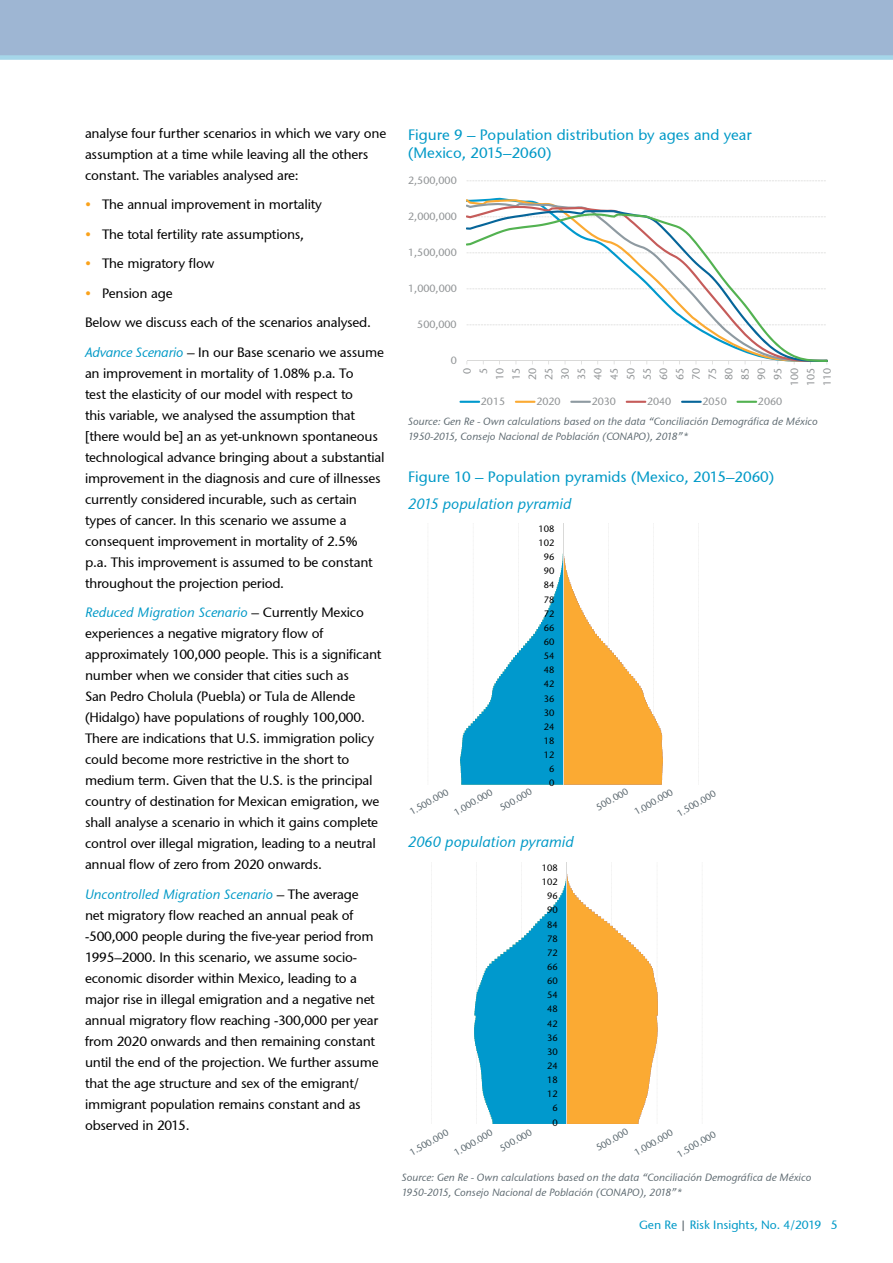
<style>
.page{position:relative;width:893px;height:1263px;background:#fff}
.page>*{position:absolute;margin:0;border:0;box-sizing:border-box;transform-origin:0 0}
.t1{font:15px/18px "Stone Sans GC Re";color:#0099c7}
.t2{font:italic 15px "Stone Sans GC Re";color:#0099c7}
.t3{font:13.5px/21px "Stone Sans GC Re";letter-spacing:-.015em;color:#000}
.t4{font:12px "Stone Sans GC Re";color:#0099c7}
.t5{font:italic 10.5px/15px "Stone Sans GC Re";color:#5d6970}
.t6{font:10.5px/16.4px "Stone Sans GC Re";color:#929597;text-align:right}
.t7{font:9.45px "Stone Sans GC Re";color:#5e6a71}
.t8{font:9.45px "Stone Sans GC Re";color:#5e6b72}
.t9{font:9.3px "Stone Sans GC Re";letter-spacing:-.005em;color:#000}
.s1{color:#faa21b}
.s2{font-style:italic;color:#0099c7}
.s3{color:#5d6970}
</style>
<div class="page">
<div style="left:0;top:0;width:893px;height:55px;background:#9eb6d3"></div>
<div style="left:0;top:55px;width:893px;height:5px;background:#a5d6e9"></div>
<svg style="left:466px;top:180px;width:360px;height:66px"></svg>
<svg style="left:467px;top:205px;width:359px;height:4px"></svg>
<svg style="left:467px;top:209px;width:359px;height:4px"></svg>
<svg style="left:467px;top:213px;width:360px;height:149px"></svg>
<hr style="left:459px;top:401px;width:21px;height:2px;background:#0099cd">
<hr style="left:515px;top:401px;width:20px;height:2px;background:#fbaa33">
<hr style="left:570px;top:401px;width:21px;height:2px;background:#8e9aa1">
<hr style="left:626px;top:401px;width:20px;height:2px;background:#c55c5a">
<hr style="left:681px;top:401px;width:21px;height:2px;background:#066599">
<hr style="left:736px;top:401px;width:21px;height:2px;background:#53b251">
<svg style="left:460px;top:527px;width:203px;height:258px"></svg>
<hr style="left:563px;top:523px;width:1px;height:262px;background:#d9d9d8">
<svg style="left:474px;top:862px;width:184px;height:262px"></svg>
<hr style="left:566px;top:862px;width:1px;height:262px;background:#d9d9d8">
<p class="t3" style="left:85px;top:122px;width:303px">analyse four further scenarios in which we vary one assumption at a time while leaving all the others constant. The variables analysed are:</p>
<p class="t3" style="left:85px;top:194px;width:239px"><span class="s1">•</span> The annual improvement in mortality</p>
<p class="t3" style="left:85px;top:223px;width:221px"><span class="s1">•</span> The total fertility rate assumptions,</p>
<p class="t3" style="left:85px;top:253px;width:131px"><span class="s1">•</span> The migratory flow</p>
<p class="t3" style="left:85px;top:278px;width:300px;line-height:29.5px"><span class="s1">•</span> Pension age<br>Below we discuss each of the scenarios analysed.<br><span class="s2">Advance Scenario</span> – In our Base scenario we assume</p>
<p class="t3" style="left:85px;top:362px;width:301px">an improvement in mortality of 1.08% p.a. To<br>test the elasticity of our model with respect to<br>this variable, we analysed the assumption that [there would be] an as yet-unknown spontaneous technological advance bringing about a substantial improvement in the diagnosis and cure of illnesses currently considered incurable, such as certain types of cancer. In this scenario we assume a consequent improvement in mortality of 2.5%<br>p.a. This improvement is assumed to be constant throughout the projection period.</p>
<p class="t3" style="left:85px;top:602px;width:298px"><span class="s2">Reduced Migration Scenario</span> – Currently Mexico experiences a negative migratory flow of approximately 100,000 people. This is a significant number when we consider that cities such as<br>San Pedro Cholula (Puebla) or Tula de Allende (Hidalgo) have populations of roughly 100,000.<br>There are indications that U.S. immigration policy could become more restrictive in the short to medium term. Given that the U.S. is the principal country of destination for Mexican emigration, we shall analyse a scenario in which it gains complete control over illegal migration, leading to a neutral annual flow of zero from 2020 onwards.</p>
<p class="t3" style="left:85px;top:883px;width:295px"><span class="s2">Uncontrolled Migration Scenario</span> – The average net migratory flow reached an annual peak of -500,000 people during the five-year period from 1995–2000. In this scenario, we assume socio&shy;economic disorder within Mexico, leading to a major rise in illegal emigration and a negative net annual migratory flow reaching -300,000 per year from 2020 onwards and then remaining constant until the end of the projection. We further assume that the age structure and sex of the emigrant/ immigrant population remains constant and as observed in 2015.</p>
<p class="t1" style="left:408px;top:126px;width:345px">Figure 9 – Population distribution by ages and year (Mexico, 2015–2060)</p>
<p class="t6" style="left:408px;top:172px;width:50px">2,500,000</p>
<p class="t6" style="left:408px;top:208px;width:50px">2,000,000</p>
<p class="t6" style="left:408px;top:244px;width:50px">1,500,000</p>
<p class="t6" style="left:408px;top:280px;width:50px">1,000,000</p>
<p class="t6" style="left:417px;top:316px;width:41px">500,000</p>
<p class="t6" style="left:451px;top:352px;width:8px">0</p>
<p class="t6" style="left:459px;top:386px;width:20px;rotate:-90deg">0<br>5<br>10<br>15<br>20<br>25<br>30<br>35<br>40<br>45<br>50<br>55<br>60<br>65<br>70<br>75<br>80<br>85<br>90<br>95<br>100<br>105<br>110</p>
<p class="t6" style="left:481px;top:393px;width:26px">2015</p>
<p class="t6" style="left:536px;top:393px;width:26px">2020</p>
<p class="t6" style="left:592px;top:393px;width:26px">2030</p>
<p class="t6" style="left:647px;top:393px;width:26px">2040</p>
<p class="t6" style="left:702px;top:393px;width:26px">2050</p>
<p class="t6" style="left:758px;top:393px;width:26px">2060</p>
<p class="t5" style="left:408px;top:413px;width:411px">Source: Gen Re - Own calculations based on the data “Conciliación Demográfica de México<br>1950-2015, Consejo Nacional de Población (CONAPO), 2018”*</p>
<p class="t1" style="left:408px;top:468px;width:367px">Figure 10 – Population pyramids (Mexico, 2015–2060)</p>
<p class="t2" style="left:408px;top:494px;width:165px">2015 population pyramid</p>
<p class="t9" style="left:538px;top:523px;width:17px">108</p>
<p class="t9" style="left:538px;top:537px;width:17px">102</p>
<p class="t9" style="left:544px;top:551px;width:12px">96</p>
<p class="t9" style="left:544px;top:565px;width:12px">90</p>
<p class="t9" style="left:544px;top:579px;width:12px">84</p>
<p class="t9" style="left:544px;top:594px;width:12px">78</p>
<p class="t9" style="left:544px;top:608px;width:12px">72</p>
<p class="t9" style="left:544px;top:622px;width:12px">66</p>
<p class="t9" style="left:544px;top:636px;width:12px">60</p>
<p class="t9" style="left:544px;top:650px;width:12px">54</p>
<p class="t9" style="left:544px;top:664px;width:12px">48</p>
<p class="t9" style="left:544px;top:678px;width:12px">42</p>
<p class="t9" style="left:544px;top:693px;width:12px">36</p>
<p class="t9" style="left:544px;top:707px;width:12px">30</p>
<p class="t9" style="left:544px;top:721px;width:12px">24</p>
<p class="t9" style="left:544px;top:735px;width:12px">18</p>
<p class="t9" style="left:544px;top:749px;width:12px">12</p>
<p class="t9" style="left:549px;top:763px;width:7px">6</p>
<p class="t9" style="left:549px;top:777px;width:7px">0</p>
<p class="t7" style="left:498px;top:803px;width:37px;rotate:-30deg">500.000</p>
<p class="t7" style="left:594px;top:803px;width:37px;rotate:-30deg">500.000</p>
<p class="t7" style="left:408px;top:807px;width:44px;rotate:-30deg">1.500.000</p>
<p class="t7" style="left:452px;top:808px;width:44px;rotate:-30deg">1.000.000</p>
<p class="t7" style="left:632px;top:807px;width:44px;rotate:-30deg">1.000.000</p>
<p class="t7" style="left:675px;top:809px;width:44px;rotate:-30deg">1.500.000</p>
<p class="t2" style="left:408px;top:833px;width:167px">2060 population pyramid</p>
<p class="t9" style="left:542px;top:862px;width:17px">108</p>
<p class="t9" style="left:542px;top:876px;width:17px">102</p>
<p class="t9" style="left:547px;top:890px;width:12px">96</p>
<p class="t9" style="left:547px;top:904px;width:12px">90</p>
<p class="t9" style="left:547px;top:919px;width:12px">84</p>
<p class="t9" style="left:547px;top:933px;width:12px">78</p>
<p class="t9" style="left:547px;top:947px;width:12px">72</p>
<p class="t9" style="left:547px;top:961px;width:12px">66</p>
<p class="t9" style="left:547px;top:975px;width:12px">60</p>
<p class="t9" style="left:547px;top:989px;width:12px">54</p>
<p class="t9" style="left:547px;top:1003px;width:12px">48</p>
<p class="t9" style="left:547px;top:1018px;width:12px">42</p>
<p class="t9" style="left:547px;top:1032px;width:12px">36</p>
<p class="t9" style="left:547px;top:1046px;width:12px">30</p>
<p class="t9" style="left:547px;top:1060px;width:12px">24</p>
<p class="t9" style="left:547px;top:1074px;width:12px">18</p>
<p class="t9" style="left:547px;top:1088px;width:12px">12</p>
<p class="t9" style="left:552px;top:1102px;width:7px">6</p>
<p class="t9" style="left:552px;top:1117px;width:7px">0</p>
<p class="t8" style="left:498px;top:1144px;width:37px;rotate:-30deg">500.000</p>
<p class="t8" style="left:594px;top:1143px;width:37px;rotate:-30deg">500.000</p>
<p class="t8" style="left:408px;top:1148px;width:44px;rotate:-30deg">1.500.000</p>
<p class="t8" style="left:452px;top:1148px;width:44px;rotate:-30deg">1.000.000</p>
<p class="t8" style="left:632px;top:1148px;width:44px;rotate:-30deg">1.000.000</p>
<p class="t8" style="left:675px;top:1150px;width:44px;rotate:-30deg">1.500.000</p>
<p class="t5" style="left:402px;top:1170px;width:411px">Source: Gen Re - Own calculations based on the data “Conciliación Demográfica de México<br>1950-2015, Consejo Nacional de Población (CONAPO), 2018”*</p>
<p class="t4" style="left:639px;top:1218px;width:200px">Gen Re <span class="s3">|</span> Risk Insights, No. 4/2019 5</p>
</div>
